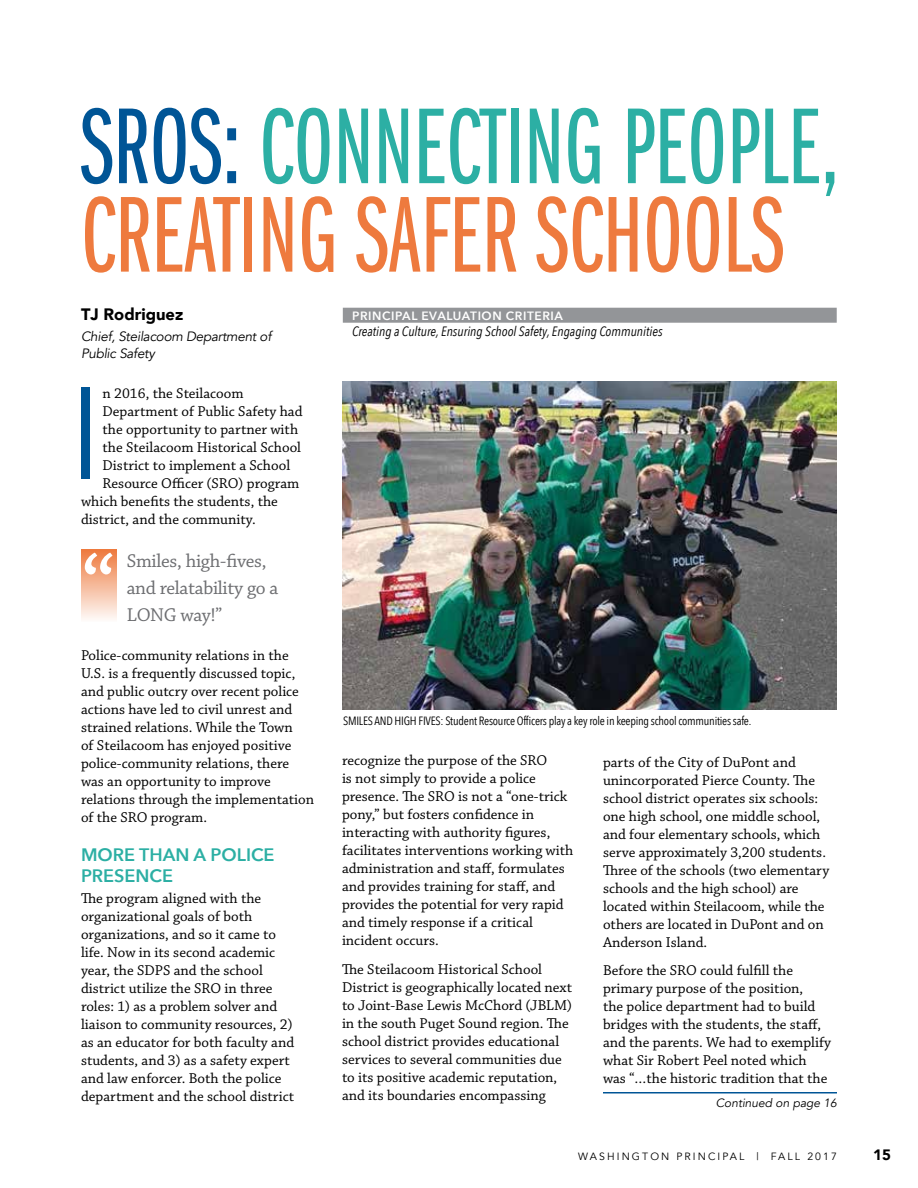
<style>
.page{position:relative;width:918px;height:1188px;background:#fff}
.page>*{position:absolute;margin:0;border:0;box-sizing:border-box;transform-origin:0 0}
.t1{font:300 128.55px "Avenir";color:#005596}
.t2{font:111.9px/88.5px "Franklin Gothic Book X Cmpr";color:#ee7a3e}
.t3{font:19.5px/27px "Chaparral Pro";letter-spacing:-.015em;color:#6d6e71}
.t4{font:600 18px/21px "Avenir Next";color:#2cafa4}
.t5{font:900 16.5px "Avenir";color:#000}
.t6{font:15px/18px "Chaparral Pro";color:#000}
.t7{font:900 15px "Avenir";color:#000}
.t8{font:italic 13.5px "Avenir Next Condensed";color:#000}
.t9{font:italic 13.5px/16.5px "Avenir";letter-spacing:-.02em;color:#000}
.t10{font:12px "Avenir Next Condensed";letter-spacing:-.02em;color:#000}
.t11{font:600 12px "Avenir Next";letter-spacing:.05em;color:#fff}
.t12{font:italic 12px "Avenir";color:#000}
.t13{font:10.5px "Avenir";letter-spacing:.2em;color:#000}
.s1{color:#005596}
.s2{color:#2cafa4}
</style>
<div class="page">
<div style="left:81px;top:550px;width:35px;height:72px;background:linear-gradient(to bottom,#ee7b3f,#fefaf8)"></div>
<svg style="left:85px;top:553px;width:28px;height:21px"></svg>
<div style="left:343px;top:308px;width:494px;height:15px;background:#939598"></div>
<hr style="left:603px;top:1092px;width:234px;height:2px;background:#005596">
<img style="left:343px;top:381px;width:493px;height:329px">
<h2 class="t2" style="left:81px;top:106px;width:760px"><span class="s1">SROS:</span> <span class="s2">CONNECTING PEOPLE,<br></span>CREATING SAFER SCHOOLS</h2>
<p class="t5" style="left:81px;top:300px;width:104px">TJ Rodriguez</p>
<p class="t9" style="left:81px;top:328px;width:192px">Chief, Steilacoom Department of<br>Public Safety</p>
<h1 class="t1" style="left:69px;top:358px;width:35px">I</h1>
<p class="t6" style="left:103px;top:385px;width:142px">n 2016, the Steilacoom</p>
<p class="t6" style="left:103px;top:403px;width:201px">Department of Public Safety had</p>
<p class="t6" style="left:103px;top:421px;width:197px">the opportunity to partner with</p>
<p class="t6" style="left:103px;top:439px;width:200px">the Steilacoom Historical School</p>
<p class="t6" style="left:103px;top:457px;width:189px">District to implement a School</p>
<p class="t6" style="left:103px;top:475px;width:198px">Resource Officer (SRO) program</p>
<p class="t6" style="left:81px;top:493px;width:198px">which benefits the students, the</p>
<p class="t6" style="left:81px;top:511px;width:176px">district, and the community.</p>
<h3 class="t3" style="left:127px;top:548px;width:153px">Smiles, high-fives, and relatability go a<br>LONG way!”</h3>
<p class="t6" style="left:81px;top:647px;width:235px">Police-community relations in the U.S. is a frequently discussed topic, and public outcry over recent police actions have led to civil unrest and strained relations. While the Town<br>of Steilacoom has enjoyed positive police-community relations, there was an opportunity to improve relations through the implementation of the SRO program.</p>
<p class="t4" style="left:81px;top:844px;width:195px">MORE THAN A POLICE<br>PRESENCE</p>
<p class="t6" style="left:81px;top:890px;width:215px">The program aligned with the organizational goals of both organizations, and so it came to life. Now in its second academic year, the SDPS and the school district utilize the SRO in three roles: 1) as a problem solver and liaison to community resources, 2) as an educator for both faculty and students, and 3) as a safety expert and law enforcer. Both the police department and the school district</p>
<p class="t11" style="left:352px;top:306px;width:212px">PRINCIPAL EVALUATION CRITERIA</p>
<p class="t8" style="left:352px;top:323px;width:312px">Creating a Culture, Ensuring School Safety, Engaging Communities</p>
<p class="t10" style="left:343px;top:710px;width:410px">SMILES AND HIGH FIVES: Student Resource Officers play a key role in keeping school communities safe.</p>
<p class="t6" style="left:342px;top:752px;width:233px">recognize the purpose of the SRO<br>is not simply to provide a police presence. The SRO is not a “one-trick pony,” but fosters confidence in interacting with authority figures, facilitates interventions working with administration and staff, formulates and provides training for staff, and provides the potential for very rapid and timely response if a critical incident occurs.</p>
<p class="t6" style="left:342px;top:961px;width:232px">The Steilacoom Historical School District is geographically located next to Joint-Base Lewis McChord (JBLM) in the south Puget Sound region. The school district provides educational services to several communities due to its positive academic reputation, and its boundaries encompassing</p>
<p class="t6" style="left:603px;top:754px;width:228px">parts of the City of DuPont and unincorporated Pierce County. The school district operates six schools: one high school, one middle school, and four elementary schools, which serve approximately 3,200 students.<br>Three of the schools (two elementary schools and the high school) are located within Steilacoom, while the others are located in DuPont and on Anderson Island.</p>
<p class="t6" style="left:603px;top:962px;width:230px">Before the SRO could fulfill the primary purpose of the position,<br>the police department had to build bridges with the students, the staff, and the parents. We had to exemplify what Sir Robert Peel noted which was “…the historic tradition that the</p>
<p class="t12" style="left:716px;top:1096px;width:123px">Continued on page 16</p>
<p class="t13" style="left:578px;top:1150px;width:260px">WASHINGTON PRINCIPAL | FALL 2017</p>
<p class="t7" style="left:873px;top:1142px;width:19px">15</p>
</div>
